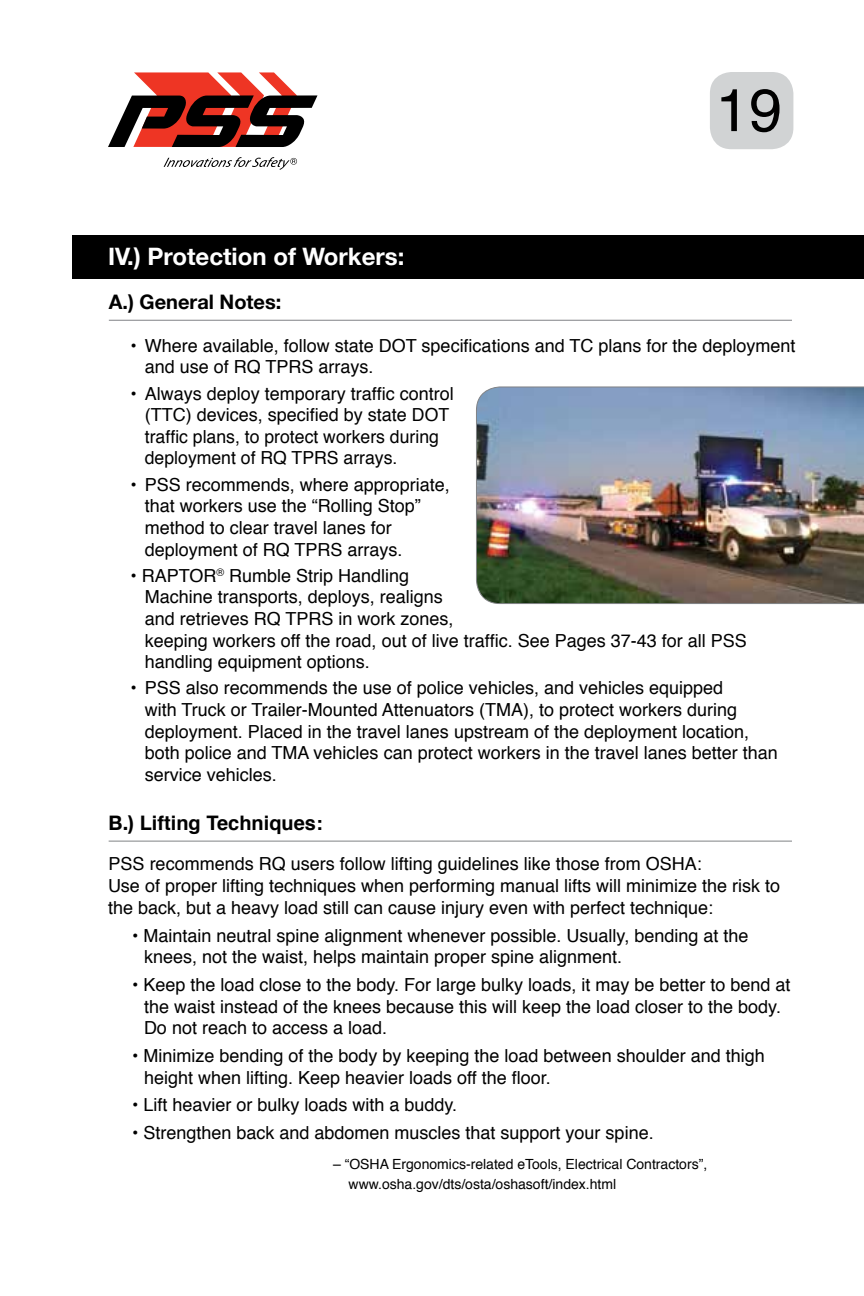
<style>
.page{position:relative;width:864px;height:1296px;background:#fff}
.page>*{position:absolute;margin:0;border:0;box-sizing:border-box;transform-origin:0 0}
.t1{font:60px "Helvetica";color:#000}
.t2{font:700 24px "Helvetica Neue";color:#fff}
.t3{font:700 20px "Helvetica";color:#000}
.t4{font:700 20px "Helvetica Neue";color:#000}
.t5{font:18px/21.6px "Helvetica";color:#000}
.t6{font:14px/20px "Helvetica";color:#000}
.s1{font-family:"Helvetica Neue"}
</style>
<div class="page">
<div style="left:72px;top:236px;width:792px;height:43px;background:#000"></div>
<img style="left:476px;top:386px;width:388px;height:218px">
<hr style="left:109px;top:320px;width:683px;height:1px;background:#808285">
<hr style="left:109px;top:841px;width:683px;height:1px;background:#808285">
<div style="left:710px;top:72px;width:83px;height:77px;background:#d1d3d4;border-radius:22px"></div>
<svg style="left:108px;top:72px;width:209px;height:75px"></svg>
<svg style="left:164px;top:157px;width:133px;height:13px"></svg>
<h1 class="t1" style="left:716px;top:64px;width:68px">19</h1>
<h2 class="t2" style="left:108px;top:238px;width:298px">IV.) Protection of Workers:</h2>
<p class="t4" style="left:109px;top:286px;width:174px">A.) General Notes:</p>
<p class="t5" style="left:145px;top:335px;width:652px;text-indent:-14px">• Where available, follow state DOT specifications and TC plans for the deployment and use of RQ TPRS arrays.</p>
<p class="t5" style="left:145px;top:383px;width:311px;text-indent:-14px">• Always deploy temporary traffic control (TTC) devices, specified by state DOT traffic plans, to protect workers during deployment of RQ TPRS arrays.</p>
<p class="t5" style="left:145px;top:474px;width:307px;text-indent:-14px">• PSS recommends, where appropriate, that workers use the “Rolling Stop” method to clear travel lanes for deployment of RQ TPRS arrays.</p>
<p class="t5" style="left:145px;top:565px;width:604px;text-indent:-14px">• RAPTOR<sup>®</sup> Rumble Strip Handling<br>Machine transports, deploys, realigns<br>and retrieves RQ TPRS in work zones,<br>keeping workers off the road, out of live traffic. See Pages 37-43 for all PSS handling equipment options.</p>
<p class="t5" style="left:145px;top:678px;width:634px;text-indent:-14px">• PSS also recommends the use of police vehicles, and vehicles equipped<br>with Truck or Trailer-Mounted Attenuators (TMA), to protect workers during deployment. Placed in the travel lanes upstream of the deployment location, both police and TMA vehicles can protect workers in the travel lanes better than service vehicles.</p>
<p class="t3" style="left:109px;top:807px;width:216px"><span class="s1">B.)</span> Lifting Techniques:</p>
<p class="t5" style="left:108px;top:854px;width:674px">PSS recommends RQ users follow lifting guidelines like those from OSHA:<br>Use of proper lifting techniques when performing manual lifts will minimize the risk to the back, but a heavy load still can cause injury even with perfect technique:</p>
<p class="t5" style="left:144px;top:925px;width:606px;text-indent:-12px">• Maintain neutral spine alignment whenever possible. Usually, bending at the knees, not the waist, helps maintain proper spine alignment.</p>
<p class="t5" style="left:144px;top:975px;width:648px;text-indent:-12px">• Keep the load close to the body. For large bulky loads, it may be better to bend at the waist instead of the knees because this will keep the load closer to the body.<br>Do not reach to access a load.</p>
<p class="t5" style="left:144px;top:1045px;width:622px;text-indent:-12px">• Minimize bending of the body by keeping the load between shoulder and thigh height when lifting. Keep heavier loads off the floor.</p>
<p class="t5" style="left:132px;top:1095px;width:327px">• Lift heavier or bulky loads with a buddy.</p>
<p class="t5" style="left:132px;top:1122px;width:523px">• Strengthen back and abdomen muscles that support your spine.</p>
<p class="t6" style="left:349px;top:1155px;width:360px;text-indent:-16px">– “OSHA Ergonomics-related eTools, Electrical Contractors”, www.osha.gov/dts/osta/oshasoft/index.html</p>
</div>
